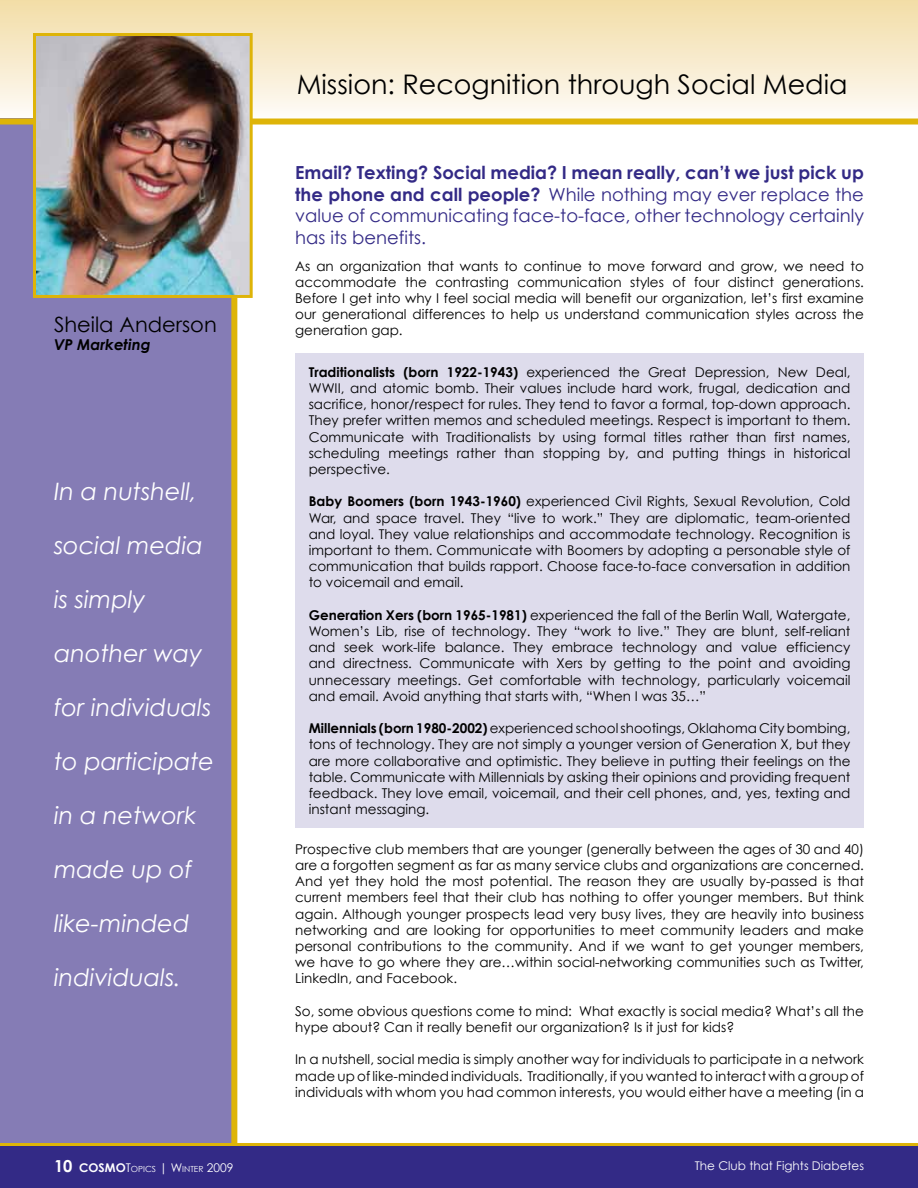
<style>
.page{position:relative;width:918px;height:1188px;background:#fff}
.page>*{position:absolute;margin:0;border:0;box-sizing:border-box;transform-origin:0 0}
.t1{font:27px "Century Gothic";color:#000}
.t2{font:italic 24px "Century Gothic";color:#fff}
.t3{font:21px "Century Gothic";color:#000}
.t4{font:18px/21.6px "Century Gothic";color:#332a86;text-align:justify}
.t5{font:italic 700 15px "Century Gothic";color:#000}
.t6{font:13.5px/16.2px "Century Gothic";color:#000;text-align:justify}
.t7{font:12px "Century Gothic";color:#fff}
.t8{font:8.4px "Century Gothic";color:#fff}
.s1{font-weight:700}
.s2{font-weight:700;font-size:16.5px}
.s3{font-weight:700;font-size:12px}
.s4{font-size:12px}
</style>
<div class="page">
<div style="left:0;top:0;width:918px;height:120px;background:linear-gradient(to bottom,#f3dea9,#fcf9f0)"></div>
<div style="left:0;top:119px;width:231px;height:1024px;background:#857cb5"></div>
<div style="left:231px;top:298px;width:6px;height:846px;background:#deb408"></div>
<div style="left:0;top:119px;width:918px;height:6px;background:#deb408"></div>
<div style="left:0;top:1144px;width:918px;height:44px;background:#332a86"></div>
<hr style="left:0;top:1143px;width:918px;height:3px;background:#deb408">
<img style="left:37px;top:37px;width:212px;height:257px">
<div style="left:33px;top:33px;width:220px;height:265px;border:3px solid #deb408"></div>
<div style="left:295px;top:353px;width:569px;height:475px;background:#dedcec"></div>
<h1 class="t1" style="left:297px;top:68px;width:552px">Mission: Recognition through Social Media</h1>
<h3 class="t3" style="left:54px;top:312px;width:164px">Sheila Anderson</h3>
<p class="t5" style="left:54px;top:335px;width:98px">VP Marketing</p>
<h2 class="t2" style="left:54px;top:477px;width:144px">In a nutshell,</h2>
<h2 class="t2" style="left:54px;top:531px;width:150px">social media</h2>
<h2 class="t2" style="left:54px;top:585px;width:93px">is simply</h2>
<h2 class="t2" style="left:54px;top:639px;width:150px">another way</h2>
<h2 class="t2" style="left:54px;top:693px;width:159px">for individuals</h2>
<h2 class="t2" style="left:54px;top:747px;width:162px">to participate</h2>
<h2 class="t2" style="left:54px;top:801px;width:144px">in a network</h2>
<h2 class="t2" style="left:54px;top:855px;width:140px">made up of</h2>
<h2 class="t2" style="left:54px;top:909px;width:137px">like-minded</h2>
<h2 class="t2" style="left:54px;top:963px;width:128px">individuals.</h2>
<h3 class="t4" style="left:295px;top:162px;width:570px"><span class="s1">Email? Texting? Social media? I mean really, can’t we just pick up the phone and call people?</span> While nothing may ever replace the value of communicating face-to-face, other technology certainly has its benefits.</h3>
<p class="t6" style="left:295px;top:257px;width:570px">As an organization that wants to continue to move forward and grow, we need to accommodate the contrasting communication styles of four distinct generations.<br>Before I get into why I feel social media will benefit our organization, let’s first examine our generational differences to help us understand communication styles across the generation gap.</p>
<p class="t6" style="left:309px;top:364px;width:543px"><span class="s1">Traditionalists (born 1922-1943)</span> experienced the Great Depression, New Deal, WWII, and atomic bomb. Their values include hard work, frugal, dedication and sacrifice, honor/respect for rules. They tend to favor a formal, top-down approach.<br>They prefer written memos and scheduled meetings. Respect is important to them.<br>Communicate with Traditionalists by using formal titles rather than first names, scheduling meetings rather than stopping by, and putting things in historical perspective.</p>
<p class="t6" style="left:309px;top:493px;width:543px"><span class="s1">Baby Boomers (born 1943-1960)</span> experienced Civil Rights, Sexual Revolution, Cold War, and space travel. They “live to work.” They are diplomatic, team-oriented and loyal. They value relationships and accommodate technology. Recognition is important to them. Communicate with Boomers by adopting a personable style of communication that builds rapport. Choose face-to-face conversation in addition to voicemail and email.</p>
<p class="t6" style="left:309px;top:607px;width:543px"><span class="s1">Generation Xers (born 1965-1981)</span> experienced the fall of the Berlin Wall, Watergate, Women’s Lib, rise of technology. They “work to live.” They are blunt, self-reliant and seek work-life balance. They embrace technology and value efficiency and directness. Communicate with Xers by getting to the point and avoiding unnecessary meetings. Get comfortable with technology, particularly voicemail and email. Avoid anything that starts with, “When I was 35…”</p>
<p class="t6" style="left:309px;top:720px;width:543px"><span class="s1">Millennials (born 1980-2002)</span> experienced school shootings, Oklahoma City bombing, tons of technology. They are not simply a younger version of Generation X, but they are more collaborative and optimistic. They believe in putting their feelings on the table. Communicate with Millennials by asking their opinions and providing frequent feedback. They love email, voicemail, and their cell phones, and, yes, texting and instant messaging.</p>
<p class="t6" style="left:295px;top:841px;width:570px">Prospective club members that are younger (generally between the ages of 30 and 40) are a forgotten segment as far as many service clubs and organizations are concerned.<br>And yet they hold the most potential. The reason they are usually by-passed is that current members feel that their club has nothing to offer younger members. But think again. Although younger prospects lead very busy lives, they are heavily into business networking and are looking for opportunities to meet community leaders and make personal contributions to the community. And if we want to get younger members, we have to go where they are…within social-networking communities such as Twitter, LinkedIn, and Facebook.</p>
<p class="t6" style="left:295px;top:1003px;width:570px">So, some obvious questions come to mind: What exactly is social media? What’s all the hype about? Can it really benefit our organization? Is it just for kids?</p>
<p class="t6" style="left:295px;top:1051px;width:570px">In a nutshell, social media is simply another way for individuals to participate in a network made up of like-minded individuals. Traditionally, if you wanted to interact with a group of individuals with whom you had common interests, you would either have a meeting (in a</p>
<p class="t8" style="left:54px;top:1164px;width:181px"><span class="s2">10</span> <span class="s3">COSMO</span><span class="s4">T</span>OPICS <span class="s4">| W</span>INTER <span class="s4">2009</span></p>
<p class="t7" style="left:695px;top:1158px;width:171px">The Club that Fights Diabetes</p>
</div>
